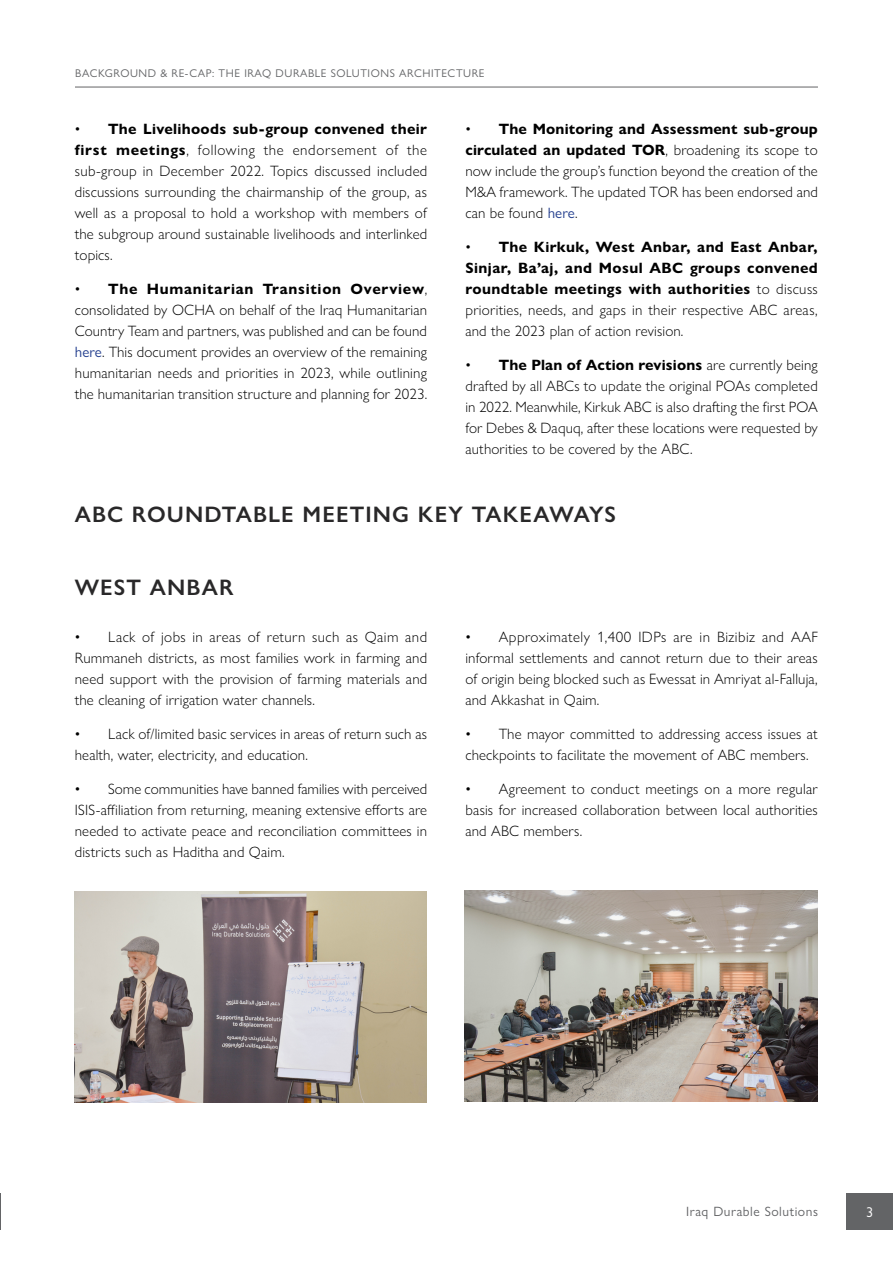
<style>
.page{position:relative;width:893px;height:1263px;background:#fff}
.page>*{position:absolute;margin:0;border:0;box-sizing:border-box;transform-origin:0 0}
.t1{font:600 22.5px "Gill Sans Nova";letter-spacing:.05em;color:#292829}
.t2{font:300 15px/21px "Gill Sans Nova";letter-spacing:.01em;color:#000;text-align:justify}
.t3{font:700 15px/21px "Gill Sans Nova";letter-spacing:.025em;color:#000;text-align:justify}
.t4{font:14.25px "Gill Sans Nova";color:#fff}
.t5{font:13.5px "Gill Sans Nova";letter-spacing:.04em;color:#636466}
.t6{font:11.25px "Gill Sans Nova";letter-spacing:.05em;color:#636466}
.s1{font-weight:400}
.s2{font-weight:700}
.s3{font-weight:400;color:#25408f}
.s4{font-weight:300}
</style>
<div class="page">
<hr style="left:75px;top:87px;width:743px;height:1px;background:#636466">
<hr style="left:0;top:1193px;width:1px;height:36px;background:#636466">
<div style="left:847px;top:1193px;width:46px;height:36px;background:#636466"></div>
<img style="left:75px;top:891px;width:351px;height:211px">
<img style="left:465px;top:891px;width:352px;height:210px">
<p class="t6" style="left:75px;top:67px;width:411px">BACKGROUND &amp; RE-CAP: THE IRAQ DURABLE SOLUTIONS ARCHITECTURE</p>
<p class="t2" style="left:75px;top:119px;width:354px"><span class="s1">•</span> <span class="s2">The Livelihoods sub-group convened their first meetings</span>, following the endorsement of the sub-group in December 2022. Topics discussed included discussions surrounding the chairmanship of the group, as well as a proposal to hold a workshop with members of the subgroup around sustainable livelihoods and interlinked topics.</p>
<p class="t2" style="left:75px;top:278px;width:354px"><span class="s1">•</span> <span class="s2">The Humanitarian Transition Overview</span>, consolidated by OCHA on behalf of the Iraq Humanitarian Country Team and partners, was published and can be found <span class="s3">here</span>. This document provides an overview of the remaining humanitarian needs and priorities in 2023, while outlining the humanitarian transition structure and planning for 2023.</p>
<p class="t2" style="left:465px;top:119px;width:354px"><span class="s1">•</span> <span class="s2">The Monitoring and Assessment sub-group circulated an updated TOR</span>, broadening its scope to now include the group’s function beyond the creation of the M&amp;A framework. The updated TOR has been endorsed and can be found <span class="s3">here</span>.</p>
<p class="t3" style="left:465px;top:236px;width:354px"><span class="s1">•</span> The Kirkuk, West Anbar, and East Anbar, Sinjar, Ba’aj, and Mosul ABC groups convened roundtable meetings with authorities <span class="s4">to discuss priorities, needs, and gaps in their respective ABC areas, and the 2023 plan of action revision.</span></p>
<p class="t2" style="left:465px;top:354px;width:354px"><span class="s1">•</span> <span class="s2">The Plan of Action revisions</span> are currently being drafted by all ABCs to update the original POAs completed in 2022. Meanwhile, Kirkuk ABC is also drafting the first POA for Debes &amp; Daquq, after these locations were requested by authorities to be covered by the ABC.</p>
<h1 class="t1" style="left:75px;top:501px;width:543px">ABC ROUNDTABLE MEETING KEY TAKEAWAYS</h1>
<h1 class="t1" style="left:75px;top:573px;width:160px">WEST ANBAR</h1>
<p class="t2" style="left:75px;top:627px;width:354px"><span class="s1">•</span> Lack of jobs in areas of return such as Qaim and Rummaneh districts, as most families work in farming and need support with the provision of farming materials and the cleaning of irrigation water channels.</p>
<p class="t2" style="left:75px;top:723px;width:354px"><span class="s1">•</span> Lack of/limited basic services in areas of return such as health, water, electricity, and education.</p>
<p class="t2" style="left:75px;top:778px;width:354px"><span class="s1">•</span> Some communities have banned families with perceived ISIS-affiliation from returning, meaning extensive efforts are needed to activate peace and reconciliation committees in districts such as Haditha and Qaim.</p>
<p class="t2" style="left:465px;top:627px;width:354px"><span class="s1">•</span> Approximately 1,400 IDPs are in Bizibiz and AAF informal settlements and cannot return due to their areas of origin being blocked such as Ewessat in Amriyat al-Falluja, and Akkashat in Qaim.</p>
<p class="t2" style="left:465px;top:723px;width:354px"><span class="s1">•</span> The mayor committed to addressing access issues at checkpoints to facilitate the movement of ABC members.</p>
<p class="t2" style="left:465px;top:778px;width:354px"><span class="s1">•</span> Agreement to conduct meetings on a more regular basis for increased collaboration between local authorities and ABC members.</p>
<p class="t5" style="left:686px;top:1203px;width:133px">Iraq Durable Solutions</p>
<p class="t4" style="left:866px;top:1203px;width:9px">3</p>
</div>
